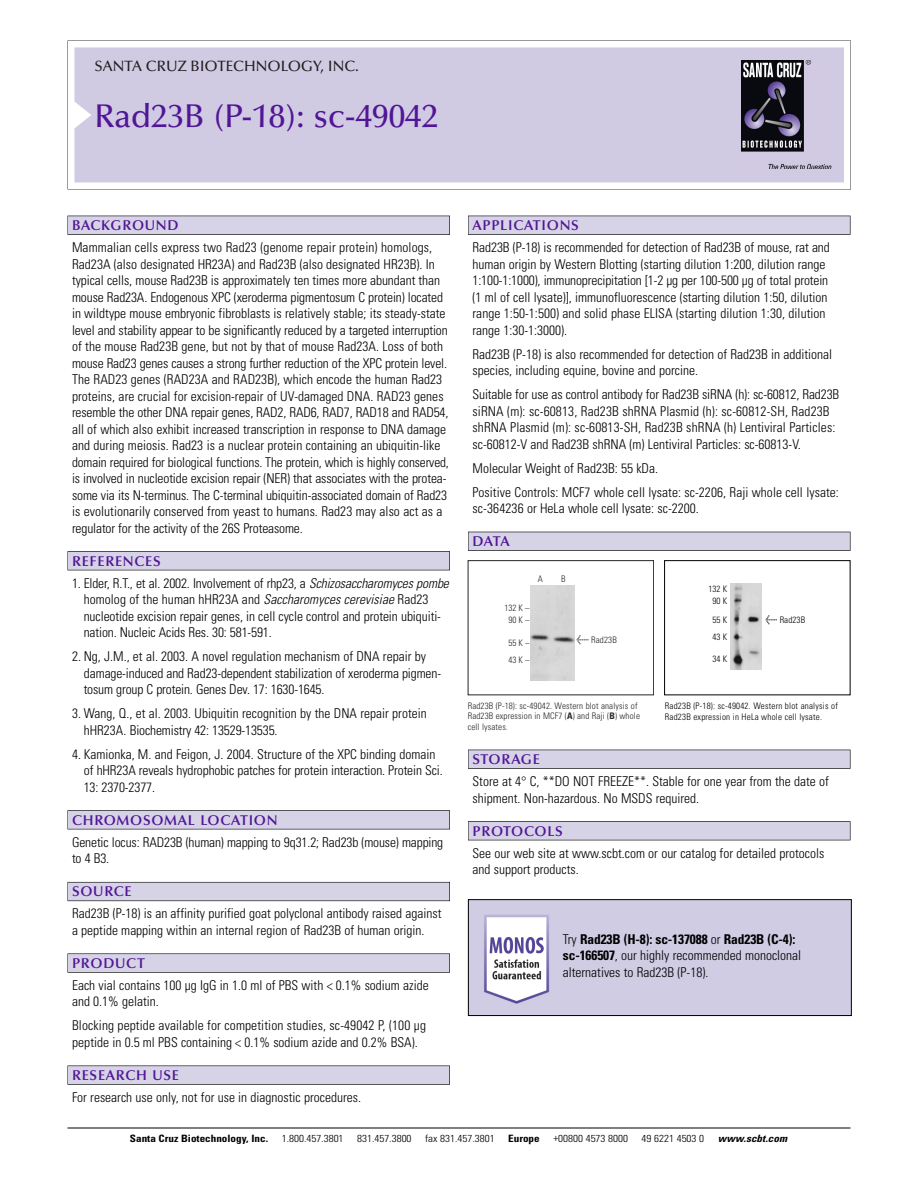
<style>
.page{position:relative;width:918px;height:1188px;background:#fff}
.page>*{position:absolute;margin:0;border:0;box-sizing:border-box;transform-origin:0 0}
.t1{font:500 33px "Optima";color:#511695}
.t2{font:500 15px "Optima";color:#231f20}
.t3{font:600 14.25px "Optima";letter-spacing:.05em;color:#511695}
.t4{font:300 condensed 13.5px/16.5px "Univers";color:#000}
.t5{font:300 condensed 10.2px "Univers";color:#000;scale:1.1 1}
.t6{font:700 condensed 10.2px "Univers";color:#000;scale:1.1 1}
.t7{font:italic 700 condensed 10.2px "Univers";letter-spacing:.005em;color:#000;scale:1.1 1}
.t8{font:9px/10.5px "Univers Condensed Light+TUWXKT";letter-spacing:.015em;color:#272627}
.t9{font:300 condensed 9px/10.5px "Univers";letter-spacing:.02em;color:#000}
.s1{font-style:italic}
.s2{font-family:"Meta Plus Book Roman+CEWNHK";font-size:10.5px}
.s3{font-family:"Univers Condensed Bold+EQVDCJ"}
.s4{font-family:"Meta Plus";font-weight:400;font-stretch:normal;font-size:10.5px}
.s5{font-weight:700}
</style>
<div class="page">
<svg style="left:68px;top:40px;width:783px;height:149px"></svg>
<div style="left:74px;top:47px;width:770px;height:135px;background:#d1cae3"></div>
<img style="left:741px;top:60px;width:90px;height:108px">
<div style="left:68px;top:216px;width:382px;height:19px;background:#525155"></div>
<div style="left:68px;top:216px;width:381px;height:18px;background:#d7d3e7"></div>
<div style="left:68px;top:551px;width:382px;height:19px;background:#525155"></div>
<div style="left:68px;top:552px;width:381px;height:18px;background:#d7d3e7"></div>
<div style="left:68px;top:810px;width:382px;height:19px;background:#545357"></div>
<div style="left:68px;top:811px;width:381px;height:18px;background:#d7d3e7"></div>
<div style="left:68px;top:882px;width:382px;height:19px;background:#66646d"></div>
<div style="left:68px;top:883px;width:381px;height:18px;background:#d7d3e7"></div>
<svg style="left:68px;top:953px;width:382px;height:20px"></svg>
<div style="left:68px;top:954px;width:381px;height:18px;background:#d7d3e7"></div>
<div style="left:68px;top:1066px;width:382px;height:19px;background:#575759"></div>
<div style="left:68px;top:1066px;width:381px;height:18px;background:#d7d3e7"></div>
<div style="left:468px;top:216px;width:382px;height:19px;background:#525155"></div>
<div style="left:468px;top:216px;width:382px;height:18px;background:#d7d3e7"></div>
<div style="left:468px;top:532px;width:382px;height:19px;background:#515055"></div>
<div style="left:468px;top:532px;width:382px;height:18px;background:#d7d3e7"></div>
<div style="left:468px;top:750px;width:382px;height:19px;background:#525155"></div>
<div style="left:468px;top:750px;width:382px;height:18px;background:#d7d3e7"></div>
<div style="left:468px;top:821px;width:382px;height:19px;background:#525155"></div>
<div style="left:468px;top:822px;width:382px;height:18px;background:#d7d3e7"></div>
<hr style="left:68px;top:1128px;width:782px;height:1px;background:#000">
<div style="left:664px;top:560px;width:186px;height:135px;border:1px solid #000"></div>
<div style="left:468px;top:560px;width:186px;height:135px;border:1px solid #272627"></div>
<img style="left:531px;top:586px;width:43px;height:95px">
<img style="left:731px;top:583px;width:31px;height:87px">
<img style="left:470px;top:901px;width:380px;height:113px">
<div style="left:468px;top:899px;width:384px;height:117px;border:1px solid #000"></div>
<p class="t2" style="left:94px;top:61px;width:266px">SANTA CRUZ BIOTECHNOLOGY, INC.</p>
<h1 class="t1" style="left:94px;top:103px;width:345px">Rad23B (P-18): sc-49042</h1>
<p class="t3" style="left:72px;top:219px;width:108px">BACKGROUND</p>
<p class="t4" style="left:72px;top:240px;width:378px">Mammalian cells express two Rad23 (genome repair protein) homologs, Rad23A (also designated HR23A) and Rad23B (also designated HR23B). In typical cells, mouse Rad23B is approximately ten times more abundant than mouse Rad23A. Endogenous XPC (xeroderma pigmentosum C protein) located in wildtype mouse embryonic fibroblasts is relatively stable; its steady-state level and stability appear to be significantly reduced by a targeted interruption of the mouse Rad23B gene, but not by that of mouse Rad23A. Loss of both mouse Rad23 genes causes a strong further reduction of the XPC protein level.<br>The RAD23 genes (RAD23A and RAD23B), which encode the human Rad23 proteins, are crucial for excision-repair of UV-damaged DNA. RAD23 genes resemble the other DNA repair genes, RAD2, RAD6, RAD7, RAD18 and RAD54, all of which also exhibit increased transcription in response to DNA damage and during meiosis. Rad23 is a nuclear protein containing an ubiquitin-like domain required for biological functions. The protein, which is highly conserved, is involved in nucleotide excision repair (NER) that associates with the protea&shy;some via its N-terminus. The C-terminal ubiquitin-associated domain of Rad23 is evolutionarily conserved from yeast to humans. Rad23 may also act as a regulator for the activity of the 26S Proteasome.</p>
<p class="t3" style="left:72px;top:555px;width:90px">REFERENCES</p>
<p class="t4" style="left:84px;top:576px;width:367px;text-indent:-12px">1. Elder, R.T., et al. 2002. Involvement of rhp23, a <span class="s1">Schizosaccharomyces pombe </span>homolog of the human hHR23A and <span class="s1">Saccharomyces cerevisiae</span> Rad23 nucleotide excision repair genes, in cell cycle control and protein ubiquiti&shy;nation. Nucleic Acids Res. 30: 581-591.</p>
<p class="t4" style="left:84px;top:649px;width:359px;text-indent:-12px">2. Ng, J.M., et al. 2003. A novel regulation mechanism of DNA repair by damage-induced and Rad23-dependent stabilization of xeroderma pigmen&shy;tosum group C protein. Genes Dev. 17: 1630-1645.</p>
<p class="t4" style="left:84px;top:706px;width:345px;text-indent:-12px">3. Wang, Q., et al. 2003. Ubiquitin recognition by the DNA repair protein hHR23A. Biochemistry 42: 13529-13535.</p>
<p class="t4" style="left:84px;top:747px;width:361px;text-indent:-12px">4. Kamionka, M. and Feigon, J. 2004. Structure of the XPC binding domain of hHR23A reveals hydrophobic patches for protein interaction. Protein Sci.<br>13: 2370-2377.</p>
<p class="t3" style="left:72px;top:814px;width:207px">CHROMOSOMAL LOCATION</p>
<p class="t4" style="left:72px;top:835px;width:373px">Genetic locus: RAD23B (human) mapping to 9q31.2; Rad23b (mouse) mapping to 4 B3.</p>
<p class="t3" style="left:72px;top:886px;width:61px">SOURCE</p>
<p class="t4" style="left:72px;top:907px;width:371px">Rad23B (P-18) is an affinity purified goat polyclonal antibody raised against a peptide mapping within an internal region of Rad23B of human origin.</p>
<p class="t3" style="left:72px;top:957px;width:74px">PRODUCT</p>
<p class="t4" style="left:72px;top:978px;width:358px">Each vial contains 100 µg IgG in 1.0 ml of PBS with &lt; 0.1% sodium azide and 0.1% gelatin.</p>
<p class="t4" style="left:72px;top:1019px;width:356px">Blocking peptide available for competition studies, sc-49042 P, (100 µg peptide in 0.5 ml PBS containing &lt; 0.1% sodium azide and 0.2% BSA).</p>
<p class="t3" style="left:72px;top:1069px;width:109px">RESEARCH USE</p>
<p class="t4" style="left:72px;top:1090px;width:290px">For research use only, not for use in diagnostic procedures.</p>
<p class="t3" style="left:473px;top:219px;width:108px">APPLICATIONS</p>
<p class="t4" style="left:473px;top:240px;width:359px">Rad23B (P-18) is recommended for detection of Rad23B of mouse, rat and human origin by Western Blotting (starting dilution 1:200, dilution range 1:100-1:1000), immunoprecipitation [1-2 µg per 100-500 µg of total protein (1 ml of cell lysate)], immunofluorescence (starting dilution 1:50, dilution range 1:50-1:500) and solid phase ELISA (starting dilution 1:30, dilution range 1:30-1:3000).</p>
<p class="t4" style="left:473px;top:347px;width:361px">Rad23B (P-18) is also recommended for detection of Rad23B in additional species, including equine, bovine and porcine.</p>
<p class="t4" style="left:473px;top:387px;width:368px">Suitable for use as control antibody for Rad23B siRNA (h): sc-60812, Rad23B siRNA (m): sc-60813, Rad23B shRNA Plasmid (h): sc-60812-SH, Rad23B shRNA Plasmid (m): sc-60813-SH, Rad23B shRNA (h) Lentiviral Particles: sc-60812-V and Rad23B shRNA (m) Lentiviral Particles: sc-60813-V.</p>
<p class="t4" style="left:473px;top:457px;width:368px;line-height:24px">Molecular Weight of Rad23B: 55 kDa.<br>Positive Controls: MCF7 whole cell lysate: sc-2206, Raji whole cell lysate:</p>
<p class="t4" style="left:473px;top:501px;width:228px">sc-364236 or HeLa whole cell lysate: sc-2200.</p>
<p class="t3" style="left:473px;top:536px;width:39px">DATA</p>
<p class="t8" style="left:538px;top:575px;width:7px">A</p>
<p class="t8" style="left:561px;top:575px;width:6px">B</p>
<p class="t8" style="left:505px;top:603px;width:26px;line-height:12px;text-align:center">132 K –<br>90K–</p>
<p class="t8" style="left:509px;top:635px;width:22px;line-height:17.1px">55K–<br>43K–</p>
<p class="t8" style="left:577px;top:635px;width:42px"><span class="s2">&lt;</span> Rad23B</p>
<p class="t8" style="left:468px;top:701px;width:174px">Rad23B (P-18): sc-49042. Western blot analysis of<br>Rad23B expression in MCF7 (<span class="s3">A</span>) and Raji (<span class="s3">B</span>) whole cell lysates.</p>
<p class="t9" style="left:709px;top:583px;width:20px;line-height:12px;text-align:center">132 K<br>90 K</p>
<p class="t9" style="left:713px;top:613px;width:16px;line-height:16.5px">55 K<br>43 K</p>
<p class="t9" style="left:713px;top:655px;width:16px">34 K</p>
<p class="t9" style="left:766px;top:615px;width:41px"><span class="s4">&lt;</span> Rad23B</p>
<p class="t9" style="left:665px;top:702px;width:174px">Rad23B (P-18): sc-49042. Western blot analysis of<br>Rad23B expression in HeLa whole cell lysate.</p>
<p class="t3" style="left:473px;top:753px;width:69px">STORAGE</p>
<p class="t4" style="left:473px;top:774px;width:358px">Store at 4° C, **DO NOT FREEZE**. Stable for one year from the date of shipment. Non-hazardous. No MSDS required.</p>
<p class="t3" style="left:473px;top:825px;width:92px">PROTOCOLS</p>
<p class="t4" style="left:473px;top:846px;width:353px">See our web site at www.scbt.com or our catalog for detailed protocols and support products.</p>
<p class="t4" style="left:563px;top:932px;width:240px">Try <span class="s5">Rad23B (H-8): sc-137088</span> or <span class="s5">Rad23B (C-4): sc-166507</span>, our highly recommended monoclonal alternatives to Rad23B (P-18).</p>
<p class="t6" style="left:130px;top:1135px;width:127px">Santa Cruz Biotechnology, Inc.</p>
<p class="t5" style="left:282px;top:1135px;width:58px">1.800.457.3801</p>
<p class="t5" style="left:357px;top:1135px;width:51px">831.457.3800</p>
<p class="t5" style="left:425px;top:1135px;width:65px">fax 831.457.3801</p>
<p class="t6" style="left:508px;top:1135px;width:30px">Europe</p>
<p class="t5" style="left:553px;top:1135px;width:69px">+00800 4573 8000</p>
<p class="t5" style="left:642px;top:1135px;width:58px">49 6221 4503 0</p>
<p class="t7" style="left:718px;top:1135px;width:64px">www.scbt.com</p>
</div>
